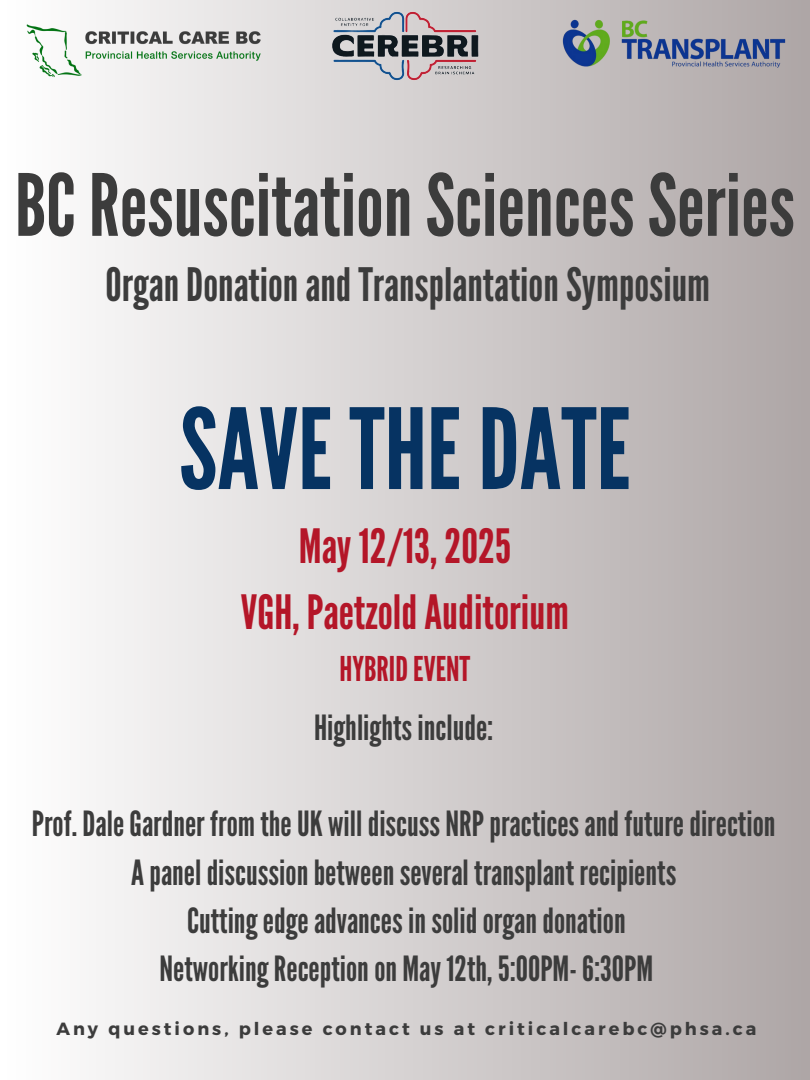
<style>
.page{position:relative;width:810px;height:1080px;background:#fff}
.page>*{position:absolute;margin:0;border:0;box-sizing:border-box;transform-origin:0 0}
.t1{font:111.38px "League Gothic";color:#063362}
.t2{font:85.5px "League Gothic";color:#3c3c3c}
.t3{font:47.25px/66.1px "League Gothic";color:#b41628;text-align:center}
.t4{font:46px "League Gothic";color:#3c3c3c}
.t5{font:34.69px/48.2px "League Gothic";color:#3c3c3c;text-align:center}
.t6{font:34.12px "League Gothic";color:#b41628}
.t7{font:700 17.69px "Montserrat";letter-spacing:.17em;color:#3c3c3c}
</style>
<div class="page">
<div style="left:0;top:0;width:810px;height:1080px;background:linear-gradient(to right,#fff,#aea6a6)"></div>
<img style="left:19px;top:17px;width:252px;height:66px">
<img style="left:321px;top:0;width:167px;height:110px">
<img style="left:555px;top:17px;width:238px;height:57px">
<p class="t2" style="left:15px;top:156px;width:782px">BCResuscitationSciencesSeries</p>
<h3 class="t4" style="left:106px;top:258px;width:606px">OrganDonationandTransplantationSymposium</h3>
<p class="t1" style="left:179px;top:385px;width:453px">SAVETHEDATE</p>
<p class="t3" style="left:241px;top:514px;width:329px">May12/13,2025<br>VGH,PaetzoldAuditorium</p>
<p class="t6" style="left:340px;top:649px;width:132px">HYBRIDEVENT</p>
<h2 class="t5" style="left:314px;top:704px;width:181px">Highlights include:</h2>
<h3 class="t5" style="left:32px;top:801px;width:745px">Prof.DaleGardner from theUK willdiscussNRPpracticesandfuturedirection Apaneldiscussionbetweenseveral transplant recipients Cuttingedgeadvancesinsolidorgandonation<br>NetworkingReceptionon May12th,5:00PM-6:30PM</h3>
<h1 class="t7" style="left:56px;top:1017px;width:701px">Any questions, please contact us at criticalcarebc@phsa.ca</h1>
</div>
